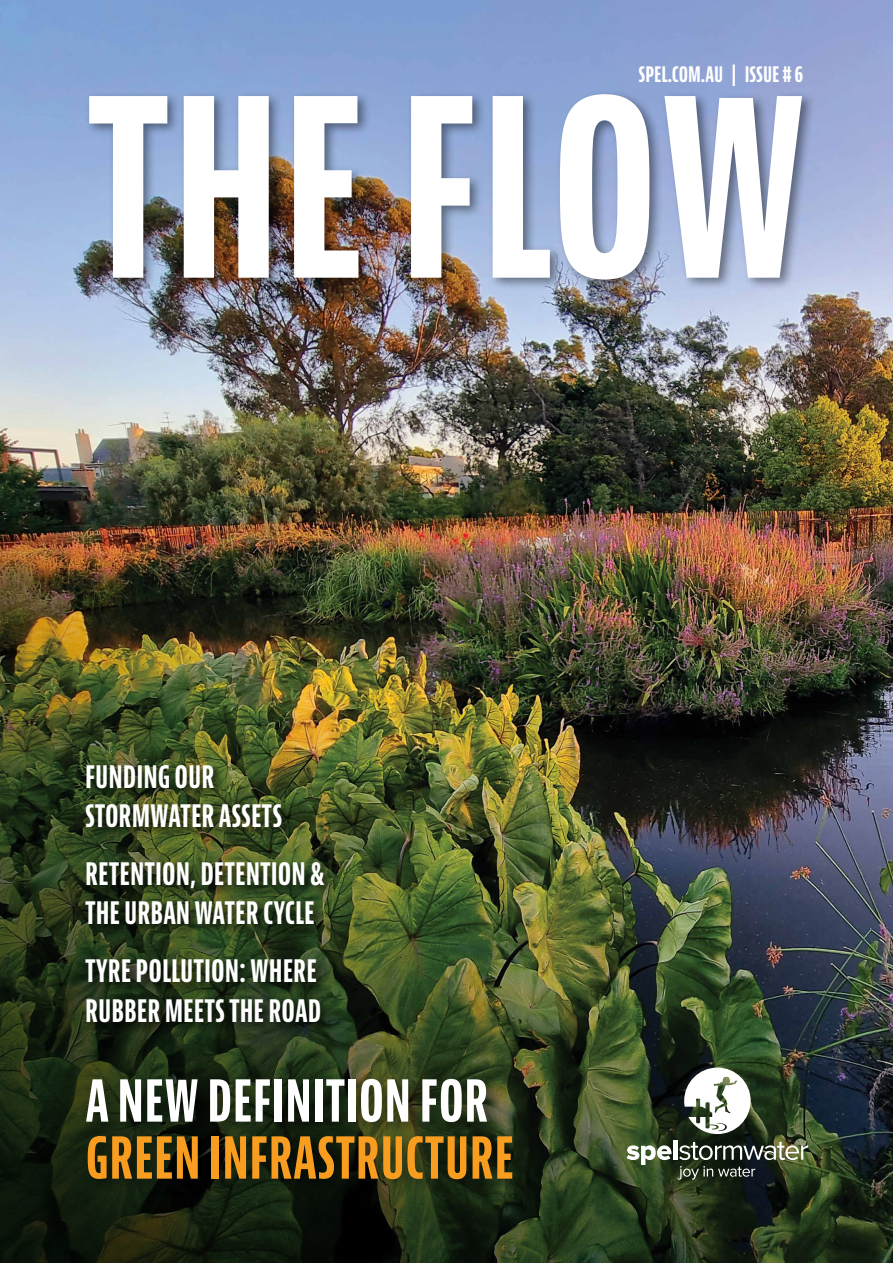
<style>
.page{position:relative;width:893px;height:1263px;background:#fff}
.page>*{position:absolute;margin:0;border:0;box-sizing:border-box;transform-origin:0 0}
.t1{font:700 extra-condensed 264px "Bernina Sans";color:#fff}
.t2{font:700 extra-condensed 61.5px "Bernina Sans";letter-spacing:.005em;color:#f99d20}
.t3{font:700 extra-condensed 61.5px "Bernina Sans";letter-spacing:.005em;color:#fff}
.t4{font:700 extra-condensed 33px/39.6px "Bernina Sans";color:#fff}
.t5{font:700 extra-condensed 22.8px "Bernina Sans";color:#fff}
</style>
<div class="page">
<img style="left:0;top:0;width:893px;height:374px">
<img style="left:0;top:374px;width:893px;height:889px">
<div style="left:80px;top:1072px;width:449px;height:124px;background:#000;opacity:.5"></div>
<div style="left:85px;top:89px;width:731px;height:203px;background:#000;opacity:.44"></div>
<svg style="left:627px;top:1145px;width:44px;height:20px"></svg>
<hr style="left:673px;top:1140px;width:4px;height:20px;background:#fff">
<svg style="left:679px;top:1142px;width:129px;height:18px"></svg>
<svg style="left:677px;top:1166px;width:78px;height:14px"></svg>
<svg style="left:684px;top:1067px;width:67px;height:67px"></svg>
<div style="left:82px;top:762px;width:255px;height:273px;background:#000;opacity:.75"></div>
<p class="t5" style="left:638px;top:60px;width:166px">SPEL.COM.AU | ISSUE # 6</p>
<h1 class="t1" style="left:85px;top:30px;width:724px">THE FLOW</h1>
<p class="t4" style="left:85px;top:757px;width:199px">FUNDING OUR<br>STORMWATER ASSETS</p>
<p class="t4" style="left:85px;top:854px;width:241px">RETENTION, DETENTION &amp;<br>THE URBAN WATER CYCLE</p>
<p class="t4" style="left:85px;top:951px;width:238px">TYRE POLLUTION: WHERE<br>RUBBER MEETS THE ROAD</p>
<h2 class="t3" style="left:85px;top:1064px;width:405px">A NEW DEFINITION FOR</h2>
<h2 class="t2" style="left:85px;top:1121px;width:430px">GREEN INFRASTRUCTURE</h2>
</div>
